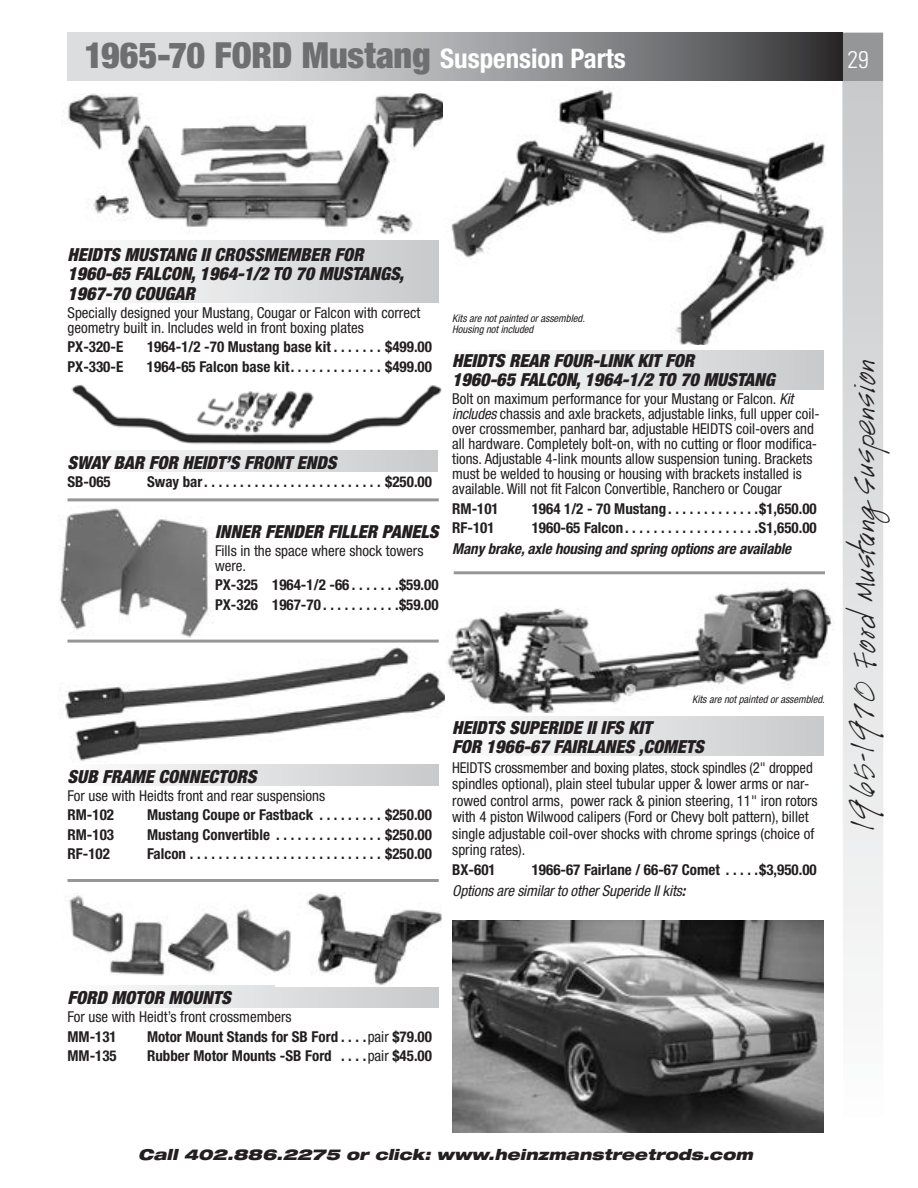
<style>
.page{position:relative;width:918px;height:1188px;background:#fff}
.page>*{position:absolute;margin:0;border:0;box-sizing:border-box;transform-origin:0 0}
.t1{font:900 condensed 36px "Helvetica Neue";letter-spacing:-.005em;color:#6d6f71}
.t2{font:30px "Handwriting";color:#231f20}
.t3{font:300 condensed 24px "Univers";color:#fff}
.t4{font:italic 900 condensed 18px/19.5px "Helvetica Neue";color:#231f20}
.t5{font:condensed 15px/15px "Helvetica Neue";color:#231f20}
.t6{font:700 condensed 15px/19.5px "Helvetica Neue";color:#231f20}
.t7{font:italic 900 expanded 15px "Helvetica Neue";color:#231f20}
.t8{font:italic 700 condensed 15px "Helvetica Neue";letter-spacing:-.01em;color:#231f20}
.t9{font:italic condensed 10.5px/11.2px "Helvetica Neue";color:#231f20}
.s1{font-weight:700;font-size:27px;color:#fff}
.s2{font-style:italic}
.s3{font-weight:400;font-style:italic}
.s4{font-weight:400}
</style>
<div class="page">
<div style="left:64px;top:240px;width:375px;height:63px;background:linear-gradient(to right,#fefefe,#c8c9cb)"></div>
<div style="left:449px;top:717px;width:375px;height:39px;background:linear-gradient(to right,#fefefe,#c8c9cb)"></div>
<div style="left:449px;top:350px;width:375px;height:40px;background:linear-gradient(to right,#fefefe,#c8c9cb)"></div>
<div style="left:64px;top:986px;width:375px;height:22px;background:linear-gradient(to right,#fefefe,#c8c9cb)"></div>
<div style="left:64px;top:764px;width:375px;height:22px;background:linear-gradient(to right,#fefefe,#c8c9cb)"></div>
<div style="left:64px;top:450px;width:374px;height:22px;background:linear-gradient(to right,#fdfefe,#c8c9cb)"></div>
<div style="left:842px;top:33px;width:41px;height:48px;background:#949698"></div>
<svg style="left:68px;top:33px;width:774px;height:48px"></svg>
<svg style="left:842px;top:81px;width:41px;height:892px"></svg>
<img style="left:61px;top:647px;width:384px;height:114px">
<img style="left:66px;top:93px;width:377px;height:141px">
<img style="left:71px;top:384px;width:371px;height:61px">
<img style="left:59px;top:508px;width:154px;height:130px">
<img style="left:451px;top:90px;width:375px;height:255px">
<img style="left:447px;top:584px;width:385px;height:128px">
<img style="left:276px;top:893px;width:166px;height:94px">
<img style="left:69px;top:894px;width:223px;height:90px">
<img style="left:452px;top:920px;width:372px;height:213px">
<hr style="left:68px;top:879px;width:371px;height:3px;background:#949698">
<hr style="left:68px;top:640px;width:371px;height:3px;background:#949698">
<hr style="left:454px;top:571px;width:371px;height:3px;background:#949698">
<hr style="left:68px;top:498px;width:371px;height:3px;background:#949698">
<h1 class="t1" style="left:85px;top:33px;width:543px">1965-70 FORD Mustang <span class="s1">Suspension Parts</span></h1>
<h3 class="t3" style="left:847px;top:45px;width:23px">29</h3>
<p class="t4" style="left:68px;top:244px;width:338px">HEIDTS MUSTANG II CROSSMEMBER FOR<br>1960-65 FALCON, 1964-1/2 TO 70 MUSTANGS,<br>1967-70 COUGAR</p>
<p class="t5" style="left:68px;top:305px;width:354px">Specially designed your Mustang, Cougar or Falcon with correct geometry built in. Includes weld in front boxing plates</p>
<p class="t6" style="left:68px;top:337px;width:57px">PX-320-E</p>
<p class="t6" style="left:147px;top:337px;width:286px">1964-1/2 -70 Mustang base kit . . . . . . . $499.00</p>
<p class="t6" style="left:67px;top:356px;width:57px">PX-330-E</p>
<p class="t6" style="left:147px;top:356px;width:286px">1964-65 Falcon base kit . . . . . . . . . . . . . $499.00</p>
<p class="t4" style="left:68px;top:453px;width:270px">SWAY BAR FOR HEIDT’S FRONT ENDS</p>
<p class="t6" style="left:68px;top:472px;width:45px">SB-065</p>
<p class="t6" style="left:147px;top:472px;width:286px">Sway bar . . . . . . . . . . . . . . . . . . . . . . . . . $250.00</p>
<p class="t4" style="left:215px;top:521px;width:225px">INNER FENDER FILLER PANELS</p>
<p class="t5" style="left:215px;top:543px;width:210px">Fills in the space where shock towers were.</p>
<p class="t6" style="left:215px;top:575px;width:225px">PX-325 1964-1/2 -66 . . . . . . $59.00<br>PX-326 1967-70 . . . . . . . . . . $59.00</p>
<p class="t9" style="left:452px;top:313px;width:134px">Kits are not painted or assembled.<br>Housing not included</p>
<p class="t4" style="left:452px;top:350px;width:324px">HEIDTS REAR FOUR-LINK KIT FOR<br>1960-65 FALCON, 1964-1/2 TO 70 MUSTANG</p>
<p class="t5" style="left:452px;top:391px;width:369px">Bolt on maximum performance for your Mustang or Falcon. <span class="s2">Kit includes</span> chassis and axle brackets, adjustable links, full upper coil&shy;over crossmember, panhard bar, adjustable HEIDTS coil-overs and all hardware. Completely bolt-on, with no cutting or floor modifica&shy;tions. Adjustable 4-link mounts allow suspension tuning. Brackets must be welded to housing or housing with brackets installed is available. Will not fit Falcon Convertible, Ranchero or Cougar</p>
<p class="t6" style="left:452px;top:498px;width:48px">RM-101</p>
<p class="t6" style="left:532px;top:498px;width:286px">1964 1/2 - 70 Mustang . . . . . . . . . . . . $1,650.00</p>
<p class="t6" style="left:452px;top:518px;width:44px">RF-101</p>
<p class="t6" style="left:532px;top:518px;width:286px">1960-65 Falcon . . . . . . . . . . . . . . . . . . S1,650.00</p>
<p class="t8" style="left:452px;top:540px;width:340px">Many brake, axle housing and spring options are available</p>
<p class="t4" style="left:68px;top:766px;width:190px">SUB FRAME CONNECTORS</p>
<p class="t5" style="left:68px;top:788px;width:259px">For use with Heidts front and rear suspensions</p>
<p class="t6" style="left:68px;top:805px;width:48px">RM-102</p>
<p class="t6" style="left:147px;top:805px;width:286px">Mustang Coupe or Fastback . . . . . . . . . $250.00</p>
<p class="t6" style="left:68px;top:824px;width:48px">RM-103</p>
<p class="t6" style="left:147px;top:824px;width:286px">Mustang Convertible . . . . . . . . . . . . . . . $250.00</p>
<p class="t6" style="left:68px;top:844px;width:44px">RF-102</p>
<p class="t6" style="left:147px;top:844px;width:286px">Falcon . . . . . . . . . . . . . . . . . . . . . . . . . . . $250.00</p>
<p class="t9" style="left:692px;top:694px;width:134px">Kits are not painted or assembled.</p>
<p class="t4" style="left:452px;top:718px;width:253px">HEIDTS SUPERIDE II IFS KIT<br>FOR 1966-67 FAIRLANES ,COMETS</p>
<p class="t5" style="left:452px;top:759px;width:367px;line-height:16.5px">HEIDTS crossmember and boxing plates, stock spindles (2" dropped spindles optional), plain steel tubular upper &amp; lower arms or nar&shy;rowed control arms, power rack &amp; pinion steering, 11" iron rotors with 4 piston Wilwood calipers (Ford or Chevy bolt pattern), billet single adjustable coil-over shocks with chrome springs (choice of spring rates).</p>
<p class="t6" style="left:452px;top:860px;width:45px">BX-601</p>
<p class="t6" style="left:452px;top:859px;width:366px;line-height:21px;text-indent:80px">1966-67 Fairlane / 66-67 Comet . . . . $3,950.00<br><span class="s3">Options are similar to other Superide II kits</span><span class="s2">:</span></p>
<h2 class="t2" style="left:847px;top:830px;width:473px;rotate:-90deg">1965-1970 Ford Mustang Suspension</h2>
<p class="t4" style="left:68px;top:988px;width:165px">FORD MOTOR MOUNTS</p>
<p class="t5" style="left:68px;top:1009px;width:226px">For use with Heidt’s front crossmembers</p>
<p class="t6" style="left:68px;top:1026px;width:51px">MM-131</p>
<p class="t6" style="left:147px;top:1026px;width:286px">Motor Mount Stands for SB Ford . . . <span class="s4">pair</span> $79.00</p>
<p class="t6" style="left:68px;top:1046px;width:51px">MM-135</p>
<p class="t6" style="left:147px;top:1046px;width:286px">Rubber Motor Mounts -SB Ford . . . <span class="s4">pair</span> $45.00</p>
<p class="t7" style="left:138px;top:1145px;width:616px">Call 402.886.2275 or click: www.heinzmanstreetrods.com</p>
</div>
